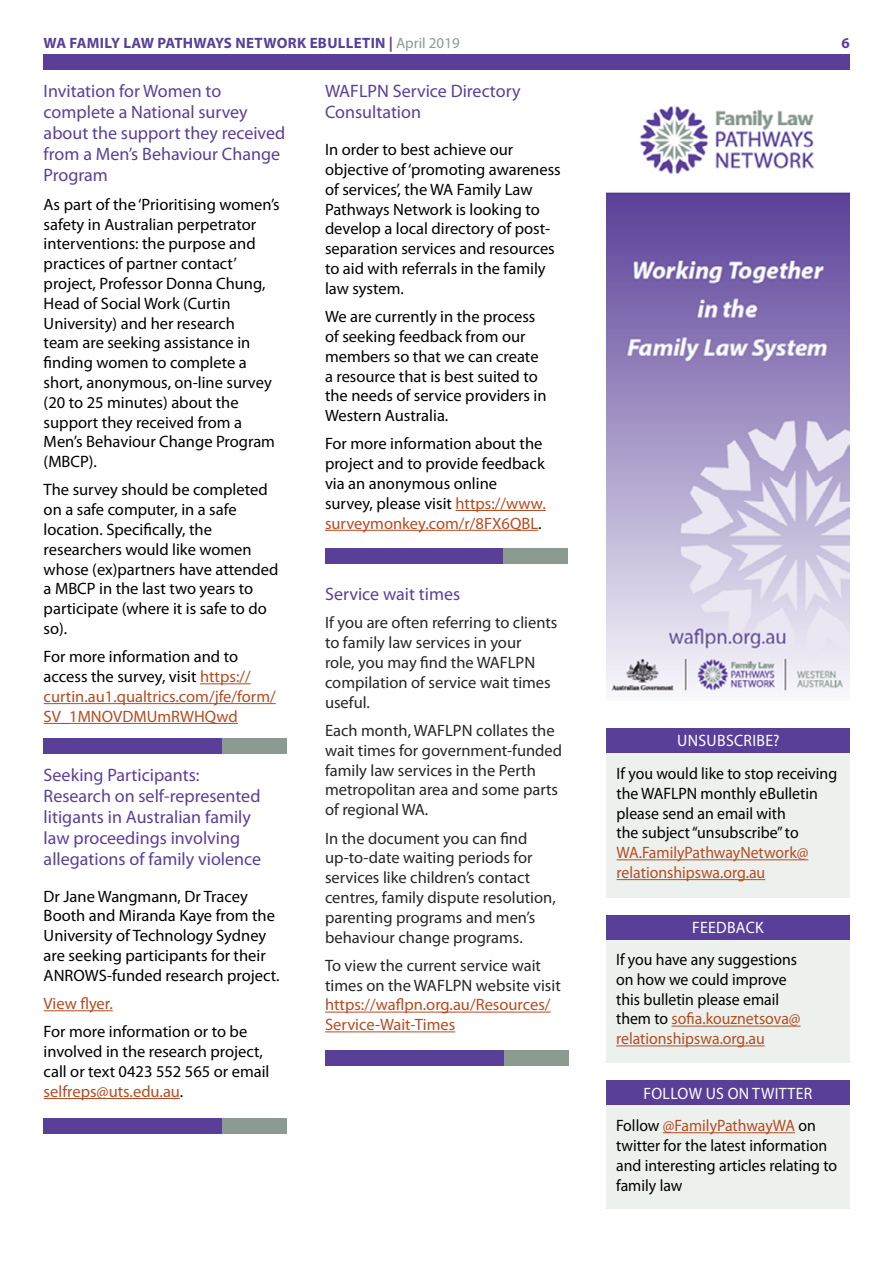
<style>
.page{position:relative;width:893px;height:1263px;background:#fff}
.page>*{position:absolute;margin:0;border:0;box-sizing:border-box;transform-origin:0 0}
.t1{font:18px/21px "Myriad Pro";color:#5a3f99}
.t2{font:16.5px/19.8px "Myriad Pro";color:#000}
.t3{font:16.5px/19.8px "Myriad Pro";color:#262626}
.t4{font:16.5px/19.8px "Myriad Pro";color:#000;scale:.96 1}
.t5{font:16.5px/19.8px "Myriad Pro";color:#b54b21}
.t6{font:16.5px/19.8px "Myriad Pro";color:#b54b21;scale:.96 1}
.t7{font:16.5px/32.5px "Myriad Pro";color:#fff;text-align:right;scale:.96 1}
.t8{font:16.5px "Myriad Pro";letter-spacing:.02em;color:#fff;scale:.96 1}
.t9{font:700 15px "Myriad Pro";letter-spacing:.02em;color:#5a3f99}
.s1{font-weight:400;color:#8b9b92}
.s2{color:#000}
.s3{color:#b54b21}
</style>
<div class="page">
<div style="left:43px;top:54px;width:807px;height:16px;background:#5a3f99"></div>
<hr style="left:200px;top:683px;width:51px;height:1px;background:#b54b21">
<hr style="left:44px;top:703px;width:232px;height:1px;background:#b54b21">
<hr style="left:44px;top:723px;width:194px;height:1px;background:#b54b21">
<hr style="left:44px;top:1010px;width:69px;height:1px;background:#b54b21">
<hr style="left:44px;top:1098px;width:136px;height:1px;background:#b54b21">
<hr style="left:455px;top:510px;width:91px;height:1px;background:#b54b21">
<hr style="left:325px;top:530px;width:213px;height:1px;background:#b54b21">
<hr style="left:325px;top:1012px;width:226px;height:1px;background:#b54b21">
<hr style="left:325px;top:1031px;width:130px;height:1px;background:#b54b21">
<img style="left:607px;top:106px;width:243px;height:586px">
<div style="left:606px;top:1080px;width:243px;height:129px;background:#edf1ee"></div>
<div style="left:606px;top:1080px;width:243px;height:24px;background:#5a3f99"></div>
<hr style="left:663px;top:1132px;width:132px;height:1px;background:#b54b21">
<div style="left:606px;top:915px;width:243px;height:147px;background:#edf1ee"></div>
<div style="left:606px;top:915px;width:243px;height:24px;background:#5a3f99"></div>
<hr style="left:672px;top:1026px;width:129px;height:1px;background:#b54b21">
<hr style="left:616px;top:1045px;width:149px;height:1px;background:#b54b21">
<div style="left:607px;top:728px;width:243px;height:169px;background:#edf1ee"></div>
<div style="left:607px;top:728px;width:243px;height:24px;background:#5a3f99"></div>
<hr style="left:617px;top:859px;width:191px;height:1px;background:#b54b21">
<hr style="left:617px;top:879px;width:148px;height:1px;background:#b54b21">
<div style="left:44px;top:738px;width:191px;height:16px;background:#5a3f99"></div>
<div style="left:223px;top:738px;width:64px;height:16px;background:#8b9b92"></div>
<div style="left:43px;top:1118px;width:192px;height:16px;background:#5a3f99"></div>
<div style="left:222px;top:1118px;width:65px;height:16px;background:#8b9b92"></div>
<div style="left:325px;top:1050px;width:192px;height:15px;background:#5a3f99"></div>
<div style="left:504px;top:1050px;width:64px;height:15px;background:#8b9b92"></div>
<div style="left:325px;top:549px;width:191px;height:15px;background:#5a3f99"></div>
<div style="left:504px;top:549px;width:64px;height:15px;background:#8b9b92"></div>
<p class="t9" style="left:44px;top:33px;width:418px">WA FAMILY LAW PATHWAYS NETWORK EBULLETIN | <span class="s1">April 2019</span></p>
<p class="t9" style="left:841px;top:33px;width:10px">6</p>
<p class="t1" style="left:44px;top:81px;width:243px">Invitation for Women to complete a National survey about the support they received from a Men’s Behaviour Change<br>Program</p>
<p class="t2" style="left:44px;top:194px;width:238px">As part of the ‘Prioritising women’s safety in Australian perpetrator interventions: the purpose and practices of partner contact’ project, Professor Donna Chung,<br>Head of Social Work (Curtin<br>University) and her research<br>team are seeking assistance in finding women to complete a short, anonymous, on-line survey (20 to 25 minutes) about the support they received from a<br>Men’s Behaviour Change Program (MBCP).</p>
<p class="t2" style="left:44px;top:480px;width:236px">The survey should be completed on a safe computer, in a safe location. Specifically, the researchers would like women whose (ex)partners have attended a MBCP in the last two years to participate (where it is safe to do so).</p>
<p class="t5" style="left:44px;top:647px;width:234px"><span class="s2">For more information and to access the survey, visit</span> https:// curtin.au1.qualtrics.com/jfe/form/<br>SV_1MNOVDMUmRWHQwd</p>
<p class="t1" style="left:325px;top:81px;width:197px">WAFLPN Service Directory<br>Consultation</p>
<p class="t2" style="left:325px;top:139px;width:237px">In order to best achieve our objective of ‘promoting awareness of services’, the WA Family Law<br>Pathways Network is looking to develop a local directory of post&shy;separation services and resources to aid with referrals in the family law system.</p>
<p class="t2" style="left:325px;top:306px;width:223px">We are currently in the process of seeking feedback from our members so that we can create a resource that is best suited to the needs of service providers in<br>Western Australia.</p>
<p class="t2" style="left:325px;top:434px;width:222px">For more information about the project and to provide feedback via an anonymous online survey, please visit <span class="s3">https://www. surveymonkey.com/r/8FX6QBL</span>.</p>
<p class="t1" style="left:325px;top:583px;width:137px">Service wait times</p>
<p class="t3" style="left:325px;top:613px;width:234px">If you are often referring to clients to family law services in your<br>role, you may find the WAFLPN compilation of service wait times useful.</p>
<p class="t3" style="left:325px;top:720px;width:239px">Each month, WAFLPN collates the wait times for government-funded family law services in the Perth metropolitan area and some parts of regional WA.</p>
<p class="t3" style="left:325px;top:828px;width:232px">In the document you can find up-to-date waiting periods for services like children’s contact centres, family dispute resolution, parenting programs and men’s behaviour change programs.</p>
<p class="t3" style="left:325px;top:955px;width:237px">To view the current service wait times on the WAFLPN website visit</p>
<p class="t5" style="left:325px;top:995px;width:227px">https://waflpn.org.au/Resources/<br>Service-Wait-Times</p>
<p class="t8" style="left:677px;top:730px;width:108px">UNSUBSCRIBE?</p>
<p class="t4" style="left:617px;top:763px;width:231px">If you would like to stop receiving the WAFLPN monthly eBulletin please send an email with<br>the subject “unsubscribe” to</p>
<p class="t6" style="left:617px;top:842px;width:201px">WA.FamilyPathwayNetwork@ relationshipswa.org.au</p>
<p class="t1" style="left:44px;top:764px;width:219px">Seeking Participants:<br>Research on self-represented litigants in Australian family law proceedings involving allegations of family violence</p>
<p class="t2" style="left:44px;top:886px;width:237px">Dr Jane Wangmann, Dr Tracey<br>Booth and Miranda Kaye from the<br>University of Technology Sydney are seeking participants for their<br>ANROWS-funded research project.</p>
<p class="t5" style="left:44px;top:993px;width:71px">View flyer.</p>
<p class="t2" style="left:44px;top:1022px;width:227px">For more information or to be involved in the research project, call or text 0423 552 565 or email <span class="s3">selfreps@uts.edu.au</span>.</p>
<p class="t8" style="left:692px;top:918px;width:76px">FEEDBACK</p>
<p class="t4" style="left:616px;top:949px;width:194px">If you have any suggestions on how we could improve this bulletin please email them to <span class="s3">sofia.kouznetsova@ relationshipswa.org.au</span></p>
<p class="t7" style="left:616px;top:1076px;width:209px">FOLLOW US ON TWITTER<br><span class="s2">Follow</span> <span class="s3">@FamilyPathwayWA</span> <span class="s2">on</span></p>
<p class="t4" style="left:616px;top:1135px;width:232px">twitter for the latest information and interesting articles relating to family law</p>
</div>
